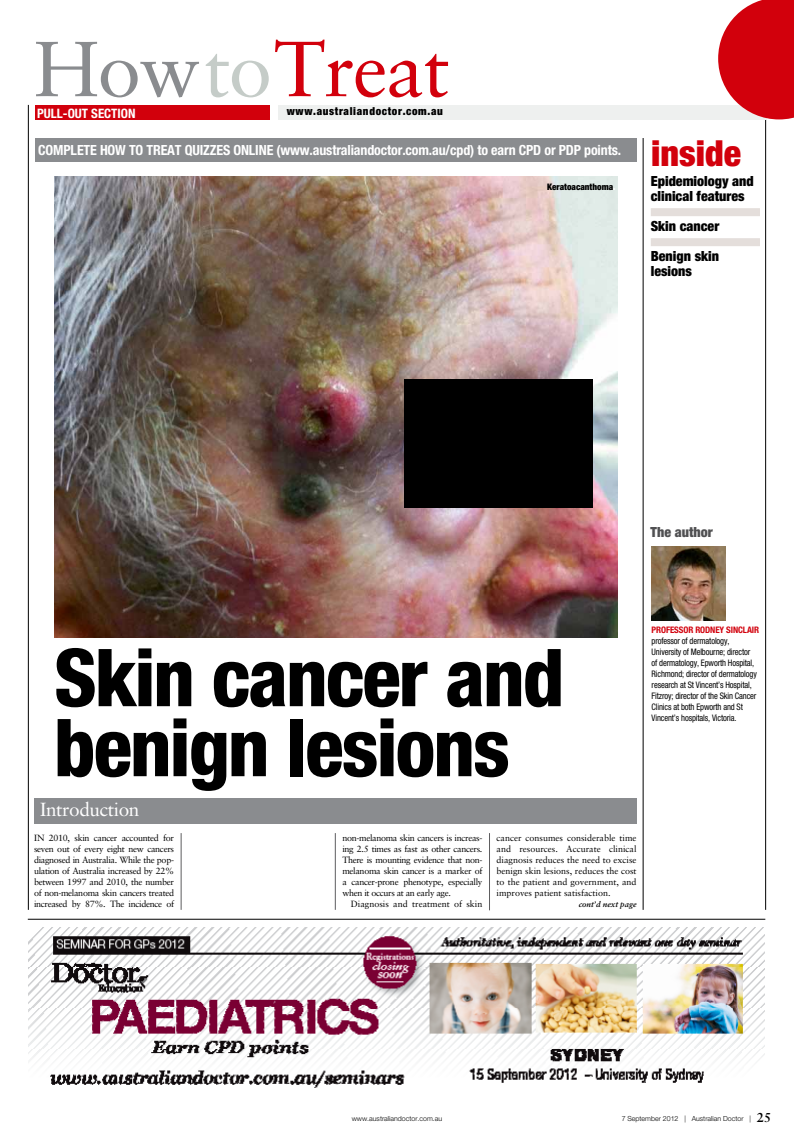
<style>
.page{position:relative;width:794px;height:1134px;background:#fff}
.page>*{position:absolute;margin:0;border:0;box-sizing:border-box;transform-origin:0 0}
.t1{font:800 condensed 80px/70px "Helvetica Neue LT Std";letter-spacing:-.025em;color:#000}
.t2{font:78px "Sabon LT Std";letter-spacing:-.02em;color:#d2000c}
.t3{font:900 condensed 36px "Helvetica Neue LT Std";color:#d2000c}
.t4{font:19px "Sabon LT Std";letter-spacing:-.02em;color:#fff}
.t5{font:700 condensed 14px "Helvetica Neue LT Std";letter-spacing:-.01em;color:#fff}
.t6{font:900 condensed 14px/15px "Helvetica Neue LT Std";color:#000}
.t7{font:900 condensed 14px "Helvetica Neue LT Std";color:#505052}
.t8{font:700 condensed 13px "Helvetica Neue LT Std";color:#fff}
.t9{font:900 condensed 11px "Helvetica Neue LT Std";letter-spacing:.06em;color:#000}
.t10{font:9px/11px "Sabon LT Std";letter-spacing:-.035em;color:#000;text-align:justify}
.t11{font:condensed 9px/11px "Helvetica Neue LT Std";letter-spacing:-.015em;color:#000;scale:.95 1}
.t12{font:9px "Sabon LT Std";color:#000}
.t13{font:700 condensed 9px "Helvetica Neue LT Std";letter-spacing:-.01em;color:#d2000c}
.t14{font:900 condensed 9px "Helvetica Neue LT Std";color:#000}
.t15{font:italic 700 8px "Sabon LT Std";color:#000}
.t16{font:300 7px "Helvetica Neue LT Std";color:#000}
.s1{color:#8a8c8f}
.s2{color:#c5ccc8}
.s3{color:#fff}
.s4{font-family:"Sabon LT Std";font-weight:700;font-size:13px}
</style>
<div class="page">
<hr style="left:765px;top:104px;width:1px;height:806px;background:#000">
<hr style="left:643px;top:138px;width:1px;height:772px;background:#000">
<hr style="left:28px;top:105px;width:1px;height:805px;background:#000">
<div style="left:34px;top:798px;width:603px;height:26px;background:#8a8c8f"></div>
<div style="left:35px;top:138px;width:601px;height:24px;background:#8a8c8f"></div>
<div style="left:278px;top:106px;width:488px;height:14px;background:#eef0ef"></div>
<div style="left:35px;top:105px;width:234px;height:15px;background:#d2000c"></div>
<svg style="left:718px;top:0;width:76px;height:119px"></svg>
<img style="left:651px;top:546px;width:74px;height:74px">
<div style="left:651px;top:208px;width:109px;height:8px;background:#e4dedb"></div>
<div style="left:651px;top:238px;width:109px;height:8px;background:#e4dedb"></div>
<img style="left:29px;top:927px;width:736px;height:161px">
<hr style="left:28px;top:919px;width:737px;height:1px;background:#000">
<hr style="left:181px;top:833px;width:1px;height:77px;background:#5d5d5f">
<hr style="left:335px;top:833px;width:1px;height:77px;background:#5d5d5f">
<hr style="left:489px;top:833px;width:1px;height:77px;background:#5d5d5f">
<img style="left:54px;top:176px;width:563px;height:462px">
<div style="left:405px;top:379px;width:188px;height:128px;background:#000"></div>
<h2 class="t2" style="left:34px;top:23px;width:417px"><span class="s1">How</span><span class="s2">to</span> Treat</h2>
<h3 class="t8" style="left:37px;top:106px;width:8px">PULL</h3>
<h3 class="t8" style="left:63px;top:106px;width:13px">-OUT</h3>
<h3 class="t8" style="left:91px;top:106px;width:27px">SECTION</h3>
<p class="t9" style="left:287px;top:104px;width:158px">www.australiandoctor.com.au</p>
<h3 class="t5" style="left:38px;top:142px;width:584px">COMPLETE HOW TO TREAT QUIZZES ONLINE (WWW.AUSTRALIANDOCTOR.COM.AU/CPD) TO EARN CPD OR PDP POINTS.</h3>
<p class="t14" style="left:547px;top:181px;width:70px">Keratoacanthoma<span class="s3">.</span></p>
<h3 class="t3" style="left:651px;top:131px;width:92px">inside</h3>
<h3 class="t6" style="left:651px;top:173px;width:104px">Epidemiology and clinical features</h3>
<h3 class="t6" style="left:651px;top:211px;width:70px;line-height:30px">Skin cancer<br>Benign skin</h3>
<h3 class="t6" style="left:651px;top:263px;width:43px">lesions</h3>
<h3 class="t7" style="left:650px;top:523px;width:64px">The author</h3>
<h1 class="t1" style="left:54px;top:641px;width:511px">Skin cancer and benign lesions</h1>
<h3 class="t4" style="left:40px;top:798px;width:101px">Introduction</h3>
<p class="t10" style="left:34px;top:832px;width:141px">IN 2010, skin cancer accounted for seven out of every eight new cancers diagnosed in Australia. While the pop&shy;ulation of Australia increased by 22% between 1997 and 2010, the number of non-melanoma skin cancers treated increased by 87%. The incidence of</p>
<p class="t10" style="left:342px;top:832px;width:141px">non-melanoma skin cancers is increas&shy;ing 2.5 times as fast as other cancers.<br>There is mounting evidence that non&shy;melanoma skin cancer is a marker of a cancer-prone phenotype, especially when it occurs at an early age.</p>
<p class="t12" style="left:351px;top:899px;width:133px">Diagnosis and treatment of skin</p>
<p class="t10" style="left:496px;top:832px;width:141px">cancer consumes considerable time and resources. Accurate clinical diagnosis reduces the need to excise benign skin lesions, reduces the cost to the patient and government, and improves patient satisfaction.</p>
<p class="t15" style="left:578px;top:900px;width:59px">cont’d next page</p>
<p class="t13" style="left:651px;top:624px;width:109px">PROFESSOR RODNEY SINCLAIR</p>
<p class="t11" style="left:651px;top:635px;width:112px">professor of dermatology, University of Melbourne; director of dermatology, Epworth Hospital, Richmond; director of dermatology research at St Vincent’s Hospital, Fitzroy; director of the Skin Cancer Clinics at both Epworth and St Vincent’s hospitals, Victoria.</p>
<p class="t16" style="left:352px;top:1114px;width:92px">www.australiandoctor.com.au</p>
<p class="t16" style="left:621px;top:1114px;width:151px">7 September 2012 | Australian Doctor | <span class="s4">25</span></p>
</div>
